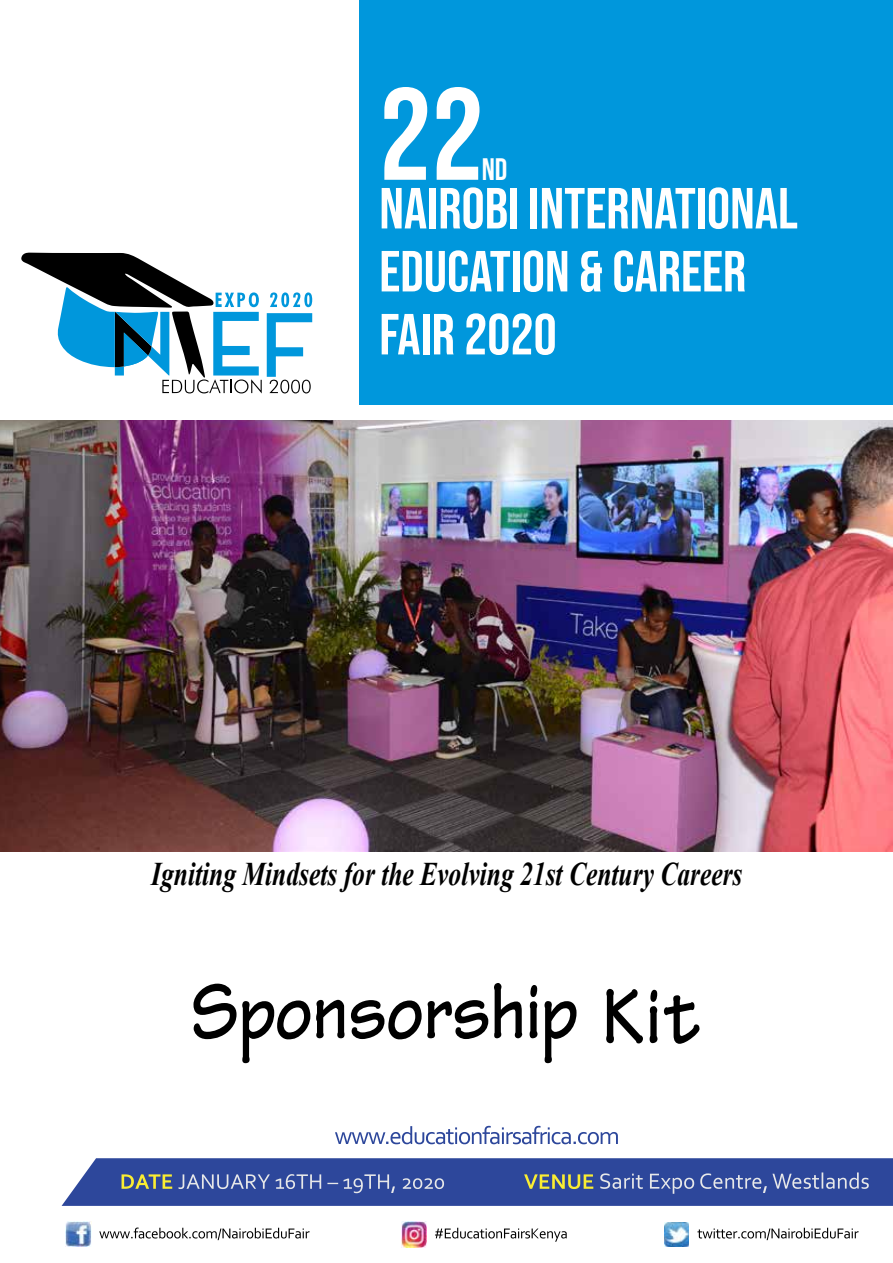
<style>
.page{position:relative;width:893px;height:1263px;background:#fff}
.page>*{position:absolute;margin:0;border:0;box-sizing:border-box;transform-origin:0 0}
.t1{font:130.65px "Bebas Neue";color:#fff}
.t2{font:57.9px/63px "Bebas Neue";color:#fff}
.t3{font:italic 700 33px "Times New Roman";color:#000;scale:.77 1}
.t4{font:30.9px "Bebas Neue";color:#fff}
</style>
<div class="page">
<svg style="left:335px;top:1126px;width:283px;height:18px"></svg>
<svg style="left:62px;top:1158px;width:831px;height:48px"></svg>
<svg style="left:193px;top:984px;width:117px;height:79px"></svg>
<svg style="left:316px;top:1000px;width:28px;height:38px"></svg>
<svg style="left:351px;top:1000px;width:137px;height:39px"></svg>
<svg style="left:494px;top:983px;width:28px;height:55px"></svg>
<svg style="left:530px;top:985px;width:7px;height:53px"></svg>
<svg style="left:544px;top:1001px;width:32px;height:62px"></svg>
<svg style="left:606px;top:989px;width:37px;height:54px"></svg>
<svg style="left:650px;top:990px;width:7px;height:53px"></svg>
<svg style="left:664px;top:995px;width:35px;height:49px"></svg>
<img style="left:665px;top:1222px;width:24px;height:24px">
<img style="left:65px;top:1221px;width:26px;height:26px">
<img style="left:401px;top:1221px;width:25px;height:26px">
<svg style="left:99px;top:1227px;width:211px;height:13px"></svg>
<svg style="left:697px;top:1228px;width:161px;height:12px"></svg>
<svg style="left:435px;top:1228px;width:132px;height:14px"></svg>
<div style="left:359px;top:0;width:534px;height:404px;background:#0097dc"></div>
<svg style="left:21px;top:253px;width:291px;height:140px"></svg>
<img style="left:0;top:420px;width:893px;height:431px">
<h1 class="t1" style="left:379px;top:61px;width:106px">22</h1>
<p class="t4" style="left:482px;top:152px;width:27px">nd</p>
<h2 class="t2" style="left:379px;top:176px;width:420px">NAIROBI INTERNATIONAL<br>EDUCATION &amp; CAREER<br>FAIR 2020</h2>
<p class="t3" style="left:151px;top:851px;width:769px">Igniting Mindsets for the Evolving 21st Century Careers</p>
</div>
